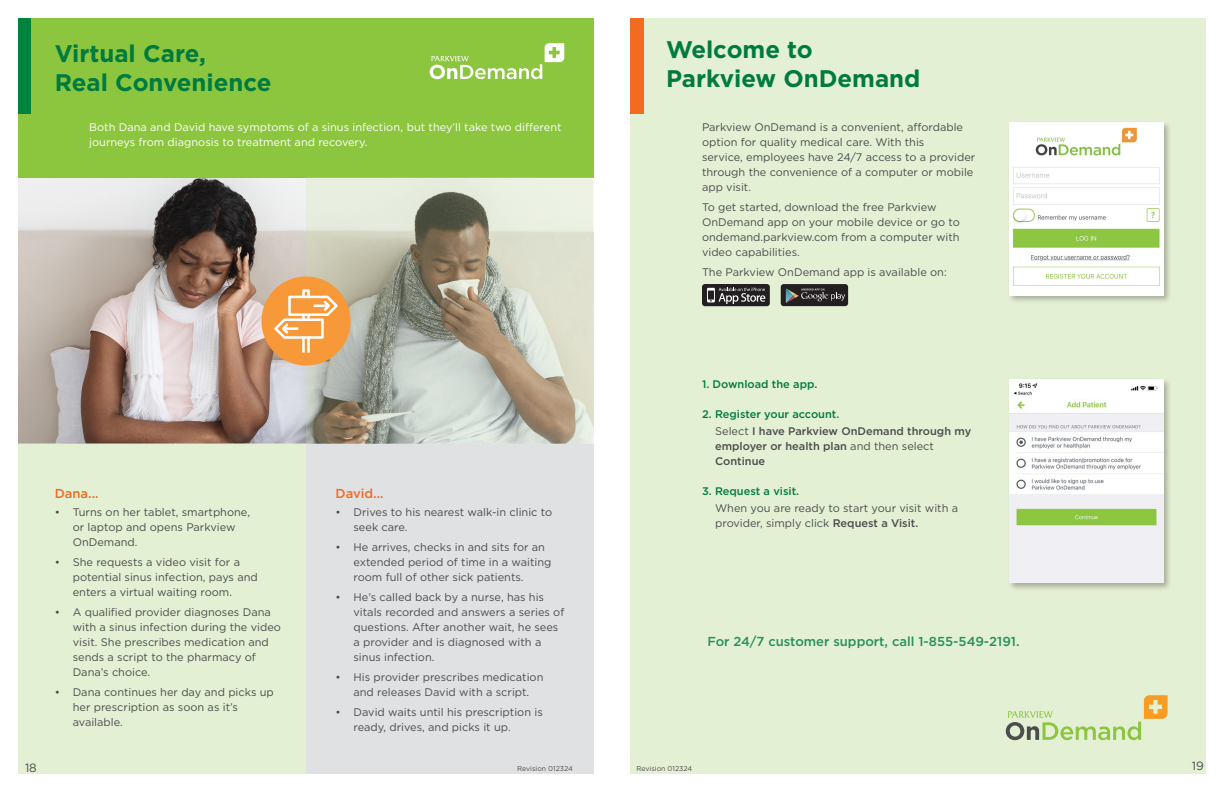
<style>
.page{position:relative;width:1224px;height:792px;background:#fff}
.page>*{position:absolute;margin:0;border:0;box-sizing:border-box;transform-origin:0 0}
.t1{font:700 24px "Gotham";color:#007b40}
.t2{font:500 13px "Gotham";color:#268f5d}
.t3{font:500 13px "Gotham";color:#f36a21}
.t4{font:12px "Gotham";color:#4b4c4d}
.t5{font:11px/15px "Gotham";color:#4b4c4d}
.t6{font:11px/15px "Gotham";color:#fff}
.t7{font:500 11px/15px "Gotham";color:#4b4c4d}
.t8{font:500 11px "Gotham";color:#007b40}
.t9{font:7px "Gotham";color:#4b4c4d}
.s1{font-weight:400}
.s2{font-weight:500}
</style>
<div class="page">
<div style="left:630px;top:18px;width:576px;height:756px;background:#e4f0d4"></div>
<div style="left:630px;top:18px;width:13px;height:96px;background:#f36a21"></div>
<svg style="left:1006px;top:695px;width:162px;height:45px"></svg>
<div style="left:1007px;top:120px;width:165px;height:184px;background:#231f20;opacity:.32"></div>
<img style="left:1009px;top:122px;width:154px;height:173px">
<div style="left:1007px;top:377px;width:165px;height:214px;background:#231f20;opacity:.32"></div>
<img style="left:1009px;top:379px;width:154px;height:204px">
<div style="left:781px;top:284px;width:67px;height:22px;background:#231f20;border-radius:3px"></div>
<svg style="left:786px;top:289px;width:59px;height:14px"></svg>
<div style="left:702px;top:284px;width:68px;height:22px;background:#231f20;border-radius:3px"></div>
<svg style="left:707px;top:288px;width:58px;height:16px"></svg>
<img style="left:18px;top:177px;width:576px;height:267px">
<div style="left:306px;top:444px;width:288px;height:330px;background:#e0e1e3"></div>
<div style="left:18px;top:444px;width:288px;height:330px;background:#e4f0d4"></div>
<div style="left:18px;top:18px;width:576px;height:159px;background:#8bc63e"></div>
<div style="left:18px;top:18px;width:13px;height:96px;background:#00843d"></div>
<svg style="left:306px;top:178px;width:288px;height:265px"></svg>
<div style="left:261px;top:276px;width:90px;height:90px;background:#f89939;border-radius:50%"></div>
<hr style="left:302px;top:338px;width:3px;height:15px;background:#fff">
<hr style="left:307px;top:338px;width:3px;height:15px;background:#fff">
<svg style="left:272px;top:288px;width:68px;height:53px"></svg>
<hr style="left:283px;top:327px;width:15px;height:3px;background:#fff">
<svg style="left:430px;top:43px;width:134px;height:36px"></svg>
<p class="t1" style="left:55px;top:38px;width:153px">Virtual Care,</p>
<p class="t1" style="left:55px;top:67px;width:218px">Real Convenience</p>
<p class="t6" style="left:89px;top:120px;width:474px">Both Dana and David have symptoms of a sinus infection, but they’ll take two different journeys from diagnosis to treatment and recovery.</p>
<p class="t3" style="left:55px;top:485px;width:45px">Dana...</p>
<p class="t5" style="left:73px;top:504px;width:179px;text-indent:-18px">• Turns on her tablet, smartphone, or laptop and opens Parkview<br>OnDemand.</p>
<p class="t5" style="left:73px;top:554px;width:187px;text-indent:-18px">• She requests a video visit for a potential sinus infection, pays and enters a virtual waiting room.</p>
<p class="t5" style="left:73px;top:604px;width:210px;text-indent:-18px">• A qualified provider diagnoses Dana with a sinus infection during the video visit. She prescribes medication and sends a script to the pharmacy of<br>Dana’s choice.</p>
<p class="t5" style="left:73px;top:684px;width:203px;text-indent:-18px">• Dana continues her day and picks up her prescription as soon as it’s available.</p>
<p class="t3" style="left:336px;top:485px;width:50px">David...</p>
<p class="t5" style="left:354px;top:504px;width:200px;text-indent:-18px">• Drives to his nearest walk-in clinic to seek care.</p>
<p class="t5" style="left:354px;top:539px;width:199px;text-indent:-18px">• He arrives, checks in and sits for an extended period of time in a waiting room full of other sick patients.</p>
<p class="t5" style="left:354px;top:589px;width:212px;text-indent:-18px">• He’s called back by a nurse, has his vitals recorded and answers a series of questions. After another wait, he sees a provider and is diagnosed with a sinus infection.</p>
<p class="t5" style="left:336px;top:669px;width:209px;text-align:center">• His provider prescribes medication and releases David with a script.</p>
<p class="t5" style="left:354px;top:704px;width:191px;text-indent:-18px">• David waits until his prescription is ready, drives, and picks it up.</p>
<p class="t1" style="left:666px;top:34px;width:148px">Welcome to</p>
<p class="t1" style="left:666px;top:62px;width:256px">Parkview OnDemand</p>
<p class="t5" style="left:702px;top:120px;width:275px">Parkview OnDemand is a convenient, affordable option for quality medical care. With this<br>service, employees have 24/7 access to a provider through the convenience of a computer or mobile app visit.</p>
<p class="t5" style="left:702px;top:200px;width:259px">To get started, download the free Parkview OnDemand app on your mobile device or go to ondemand.parkview.com from a computer with video capabilities.</p>
<p class="t5" style="left:702px;top:265px;width:246px">The Parkview OnDemand app is available on:</p>
<p class="t8" style="left:702px;top:377px;width:117px">1. Download the app.</p>
<p class="t8" style="left:702px;top:407px;width:139px">2. Register your account.</p>
<p class="t7" style="left:715px;top:424px;width:258px"><span class="s1">Select</span> I have Parkview OnDemand through my employer or health plan <span class="s1">and then select<br></span>Continue</p>
<p class="t8" style="left:702px;top:484px;width:99px">3. Request a visit.</p>
<p class="t5" style="left:715px;top:501px;width:244px">When you are ready to start your visit with a provider, simply click <span class="s2">Request a Visit.</span></p>
<p class="t2" style="left:707px;top:633px;width:314px">For 24/7 customer support, call 1-855-549-2191.</p>
<p class="t4" style="left:25px;top:760px;width:13px">18</p>
<p class="t9" style="left:517px;top:764px;width:57px">Revision 012324</p>
<p class="t9" style="left:636px;top:764px;width:57px">Revision 012324</p>
<p class="t4" style="left:1192px;top:758px;width:14px">19</p>
</div>
